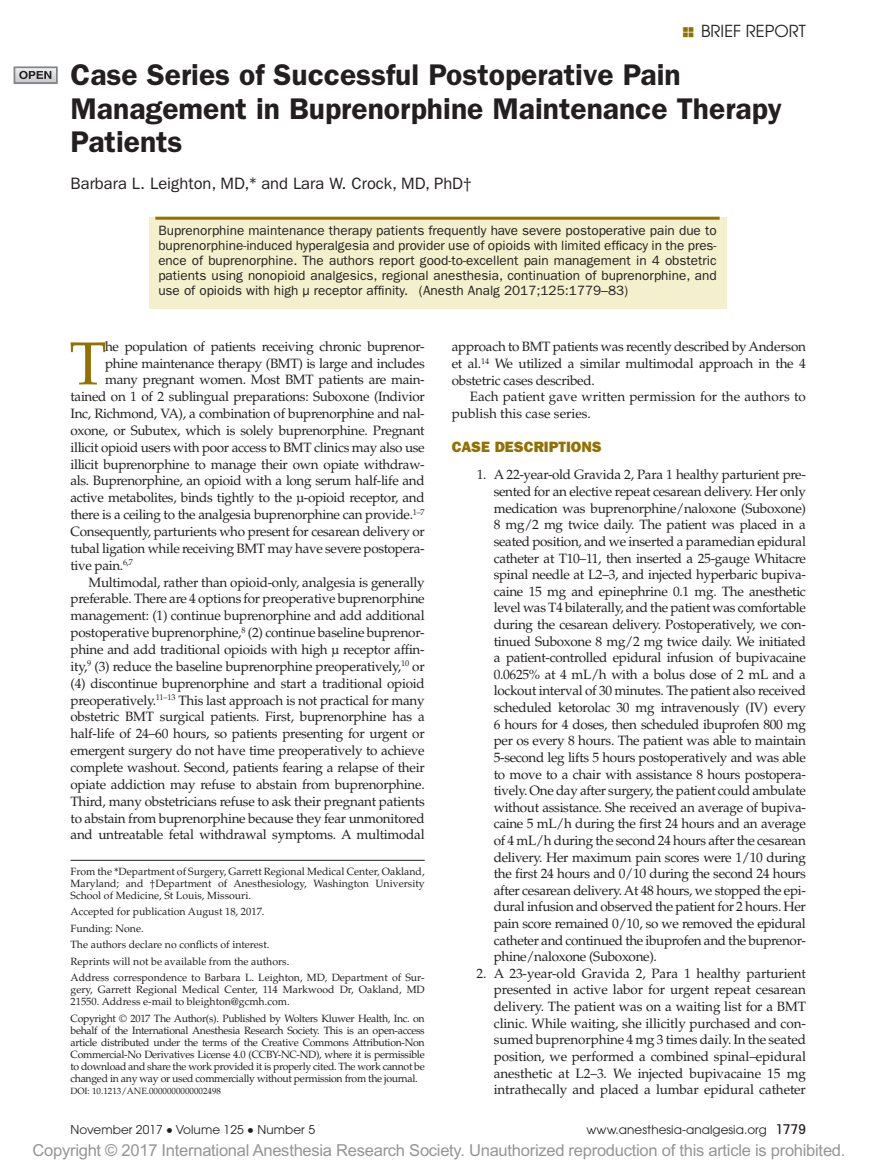
<style>
.page{position:relative;width:878px;height:1175px;background:#fff}
.page>*{position:absolute;margin:0;border:0;box-sizing:border-box;transform-origin:0 0}
.t1{font:60.6px "Palatino LT Std";color:#927100}
.t2{font:600 30px/33px "ITC Franklin Gothic Std";color:#231f20}
.t3{font:16.5px "Arial MT Std";letter-spacing:-.015em;color:#939598}
.t4{font:16.5px "ITC Franklin Gothic Std";color:#231f20}
.t5{font:16.5px "Avant Garde";color:#231f20}
.t6{font:15px "ITC Franklin Gothic Std Hvy";color:#927100}
.t7{font:13.5px/16.6px "Palatino LT Std";letter-spacing:-.02em;color:#231f20;text-align:justify}
.t8{font:13.5px/15px "ITC Franklin Gothic Std";color:#231f20;text-align:justify}
.t9{font:13.5px/16.6px "Palatino LT Std";color:#231f20}
.t10{font:12px "Avant Garde";letter-spacing:.005em;color:#231f20}
.t11{font:10.5px/12px "Palatino LT Std";color:#231f20;text-align:justify}
.t12{font:9px "Palatino LT Std";color:#231f20}
.s1{font-family:"Cambria Math"}
.s2{font-family:"Gandhari Unicode";font-size:18.75px}
.s3{font-weight:500;font-stretch:condensed;font-size:13.5px}
</style>
<div class="page">
<div style="left:148px;top:217px;width:578px;height:91px;background:#f4f0cd"></div>
<hr style="left:155px;top:217px;width:564px;height:3px;background:#927100">
<hr style="left:70px;top:860px;width:354px;height:1px;background:#231f20">
<img style="left:14px;top:66px;width:44px;height:18px">
<div style="left:14px;top:67px;width:43px;height:16px;border:1px solid #808285"></div>
<svg style="left:19px;top:71px;width:32px;height:8px"></svg>
<p class="t5" style="left:701px;top:22px;width:106px">BRIEF REPORT</p>
<h2 class="t2" style="left:70px;top:59px;width:712px">Case Series of Successful Postoperative Pain<br>Management in Buprenorphine Maintenance Therapy<br>Patients</h2>
<p class="t4" style="left:70px;top:174px;width:402px">Barbara L. Leighton, MD,<span class="s1">*</span> and Lara W. Crock, MD, PhD<span class="s1">†</span></p>
<p class="t8" style="left:158px;top:223px;width:560px">Buprenorphine maintenance therapy patients frequently have severe postoperative pain due to buprenorphine-induced hyperalgesia and provider use of opioids with limited efficacy in the pres&shy;ence of buprenorphine. The authors report good-to-excellent pain management in 4 obstetric patients using nonopioid analgesics, regional anesthesia, continuation of buprenorphine, and use of opioids with high μ receptor affinity. (Anesth Analg 2017;125:1779–83)</p>
<h1 class="t1" style="left:69px;top:328px;width:39px">T</h1>
<p class="t7" style="left:105px;top:339px;width:321px">he population of patients receiving chronic buprenor-</p>
<p class="t7" style="left:105px;top:355px;width:321px">phine maintenance therapy (BMT) is large and includes</p>
<p class="t7" style="left:105px;top:372px;width:321px">many pregnant women. Most BMT patients are main-</p>
<p class="t7" style="left:71px;top:388px;width:355px">tained on 1 of 2 sublingual preparations: Suboxone (Indivior</p>
<p class="t7" style="left:71px;top:405px;width:356px">Inc, Richmond, VA), a combination of buprenorphine and nal-</p>
<p class="t7" style="left:71px;top:422px;width:355px">oxone, or Subutex, which is solely buprenorphine. Pregnant</p>
<p class="t7" style="left:71px;top:439px;width:356px">illicit opioid users with poor access to BMT clinics may also use</p>
<p class="t7" style="left:71px;top:456px;width:356px">illicit buprenorphine to manage their own opiate withdraw-</p>
<p class="t7" style="left:71px;top:473px;width:355px">als. Buprenorphine, an opioid with a long serum half-life and</p>
<p class="t7" style="left:71px;top:489px;width:356px">active metabolites, binds tightly to the μ-opioid receptor, and</p>
<p class="t7" style="left:71px;top:506px;width:355px">there is a ceiling to the analgesia buprenorphine can provide.<sup>1–7</sup></p>
<p class="t7" style="left:70px;top:523px;width:355px">Consequently, parturients who present for cesarean delivery or</p>
<p class="t7" style="left:70px;top:540px;width:355px">tubal ligation while receiving BMT may have severe postopera-</p>
<p class="t7" style="left:70px;top:557px;width:64px">tive pain.<sup>6,7</sup></p>
<p class="t7" style="left:88px;top:574px;width:337px">Multimodal, rather than opioid-only, analgesia is generally</p>
<p class="t7" style="left:71px;top:590px;width:356px">preferable. There are 4 options for preoperative buprenorphine</p>
<p class="t7" style="left:71px;top:607px;width:355px">management: (1) continue buprenorphine and add additional</p>
<p class="t7" style="left:71px;top:624px;width:355px">postoperative buprenorphine,<sup>8</sup> (2) continue baseline buprenor-</p>
<p class="t7" style="left:71px;top:641px;width:355px">phine and add traditional opioids with high μ receptor affin-</p>
<p class="t7" style="left:71px;top:658px;width:355px">ity,<sup>9</sup> (3) reduce the baseline buprenorphine preoperatively,<sup>10</sup> or</p>
<p class="t7" style="left:71px;top:675px;width:356px">(4) discontinue buprenorphine and start a traditional opioid</p>
<p class="t7" style="left:71px;top:692px;width:355px">preoperatively.<sup>11–13</sup> This last approach is not practical for many</p>
<p class="t7" style="left:70px;top:708px;width:356px">obstetric BMT surgical patients. First, buprenorphine has a</p>
<p class="t7" style="left:70px;top:725px;width:356px">half-life of 24–60 hours, so patients presenting for urgent or</p>
<p class="t7" style="left:70px;top:742px;width:355px">emergent surgery do not have time preoperatively to achieve</p>
<p class="t7" style="left:70px;top:759px;width:356px">complete washout. Second, patients fearing a relapse of their</p>
<p class="t7" style="left:70px;top:776px;width:355px">opiate addiction may refuse to abstain from buprenorphine.</p>
<p class="t7" style="left:70px;top:793px;width:355px">Third, many obstetricians refuse to ask their pregnant patients</p>
<p class="t7" style="left:70px;top:809px;width:356px">to abstain from buprenorphine because they fear unmonitored</p>
<p class="t7" style="left:70px;top:826px;width:355px">and untreatable fetal withdrawal symptoms. A multimodal</p>
<p class="t11" style="left:70px;top:865px;width:355px">From the <span class="s1">*</span>Department of Surgery, Garrett Regional Medical Center, Oakland, Maryland; and <span class="s1">†</span>Department of Anesthesiology, Washington University School of Medicine, St Louis, Missouri.</p>
<p class="t11" style="left:70px;top:903px;width:355px;line-height:16.5px;text-align:left">Accepted for publication August 18, 2017.<br>Funding: None.<br>The authors declare no conflicts of interest.<br>Reprints will not be available from the authors.<br>Address correspondence to Barbara L. Leighton, MD, Department of Sur-</p>
<p class="t11" style="left:70px;top:984px;width:356px">gery, Garrett Regional Medical Center, 114 Markwood Dr, Oakland, MD<br>21550. Address e-mail to bleighton@gcmh.com.</p>
<p class="t11" style="left:70px;top:1012px;width:356px">Copyright © 2017 The Author(s). Published by Wolters Kluwer Health, Inc. on behalf of the International Anesthesia Research Society. This is an open-access article distributed under the terms of the Creative Commons Attribution-Non Commercial-No Derivatives License 4.0 (CCBY-NC-ND), where it is permissible to download and share the work provided it is properly cited. The work cannot be changed in any way or used commercially without permission from the journal.</p>
<p class="t12" style="left:70px;top:1085px;width:152px">DOI: 10.1213/ANE.0000000000002498</p>
<p class="t7" style="left:451px;top:339px;width:356px">approach to BMT patients was recently described by Anderson et al.<sup>14</sup> We utilized a similar multimodal approach in the 4 obstetric cases described.</p>
<p class="t9" style="left:451px;top:388px;width:355px;text-indent:18px">Each patient gave written permission for the authors to publish this case series.</p>
<p class="t6" style="left:452px;top:438px;width:152px">CASE DESCRIPTIONS</p>
<p class="t7" style="left:494px;top:467px;width:314px;text-indent:-17px">1. A 22-year-old Gravida 2, Para 1 healthy parturient pre&shy;sented for an elective repeat cesarean delivery. Her only medication was buprenorphine/naloxone (Suboxone)<br>8 mg/2 mg twice daily. The patient was placed in a seated position, and we inserted a paramedian epidural catheter at T10–11, then inserted a 25-gauge Whitacre spinal needle at L2–3, and injected hyperbaric bupiva&shy;caine 15 mg and epinephrine 0.1 mg. The anesthetic level was T4 bilaterally, and the patient was comfortable during the cesarean delivery. Postoperatively, we con&shy;tinued Suboxone 8 mg/2 mg twice daily. We initiated a patient-controlled epidural infusion of bupivacaine 0.0625% at 4 mL/h with a bolus dose of 2 mL and a lockout interval of 30 minutes. The patient also received scheduled ketorolac 30 mg intravenously (IV) every 6 hours for 4 doses, then scheduled ibuprofen 800 mg per os every 8 hours. The patient was able to maintain 5-second leg lifts 5 hours postoperatively and was able to move to a chair with assistance 8 hours postopera&shy;tively. One day after surgery, the patient could ambulate without assistance. She received an average of bupiva&shy;caine 5 mL/h during the first 24 hours and an average of 4 mL/h during the second 24 hours after the cesarean delivery. Her maximum pain scores were 1/10 during the first 24 hours and 0/10 during the second 24 hours after cesarean delivery. At 48 hours, we stopped the epi&shy;dural infusion and observed the patient for 2 hours. Her pain score remained 0/10, so we removed the epidural catheter and continued the ibuprofen and the buprenor&shy;phine/naloxone (Suboxone).</p>
<p class="t7" style="left:494px;top:965px;width:314px;text-indent:-17px">2. A 23-year-old Gravida 2, Para 1 healthy parturient presented in active labor for urgent repeat cesarean delivery. The patient was on a waiting list for a BMT clinic. While waiting, she illicitly purchased and con&shy;sumed buprenorphine 4 mg 3 times daily. In the seated position, we performed a combined spinal–epidural anesthetic at L2–3. We injected bupivacaine 15 mg intrathecally and placed a lumbar epidural catheter</p>
<p class="t10" style="left:70px;top:1123px;width:246px">November 2017 <span class="s2">•</span> Volume 125 <span class="s2">•</span> Number 5</p>
<p class="t10" style="left:586px;top:1123px;width:221px">www.anesthesia-analgesia.org <span class="s3">1779</span></p>
<p class="t3" style="left:33px;top:1141px;width:814px">Copyright © 2017 International Anesthesia Research Society. Unauthorized reproduction of this article is prohibited.</p>
</div>
